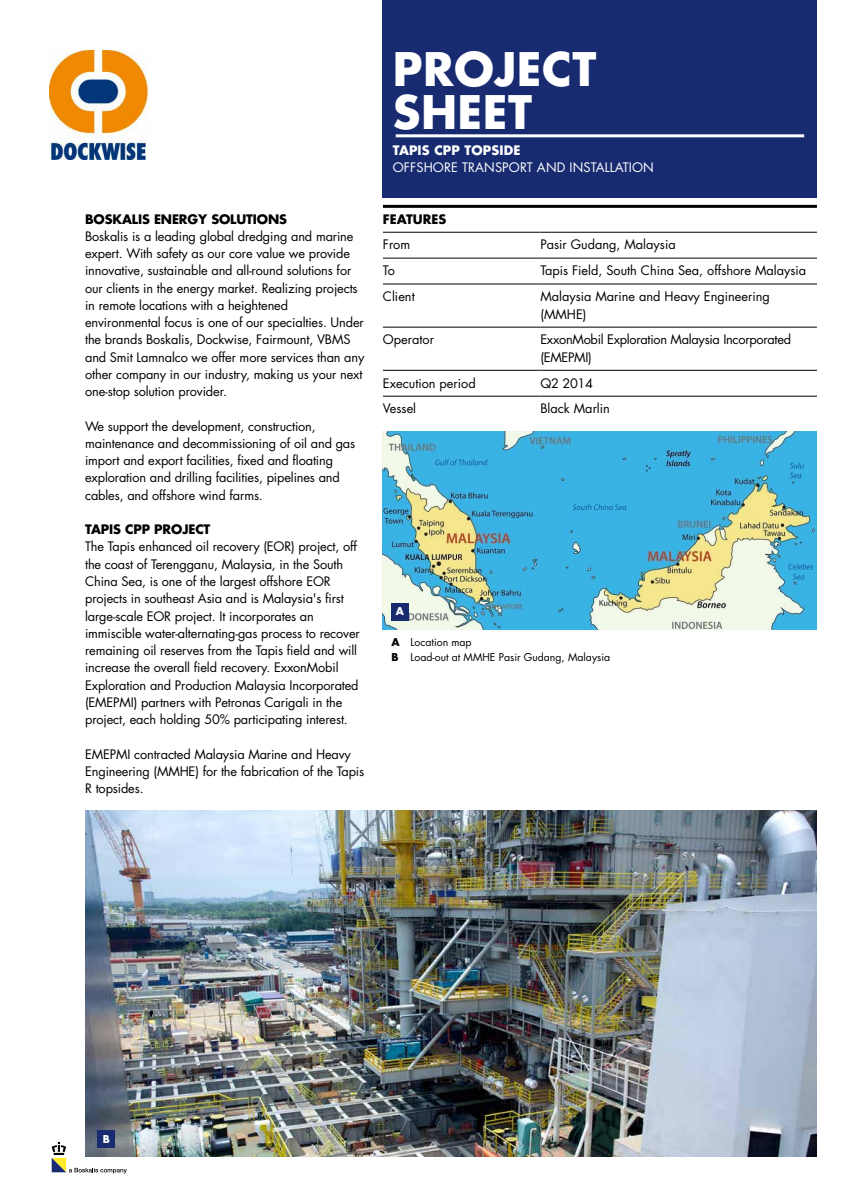
<style>
.page{position:relative;width:851px;height:1191px;background:#fff}
.page>*{position:absolute;margin:0;border:0;box-sizing:border-box;transform-origin:0 0}
.t1{font:700 45px/43px "Futura Std";letter-spacing:.01em;color:#fff}
.t2{font:12.75px/17.2px "Futura Std";letter-spacing:-.01em;color:#000}
.t3{font:700 12.75px "Futura Std";letter-spacing:-.01em;color:#000}
.t4{font:12.75px "Futura Std";letter-spacing:.01em;color:#fff}
.t5{font:700 12.75px "Futura Std";letter-spacing:.01em;color:#fff}
.t6{font:10.5px/15px "Futura Std";color:#000}
.t7{font:700 10.5px "Futura Std";color:#fff}
.s1{font-weight:700}
</style>
<div class="page">
<img style="left:50px;top:50px;width:99px;height:109px">
<svg style="left:52px;top:1142px;width:75px;height:31px"></svg>
<img style="left:85px;top:810px;width:731px;height:347px">
<div style="left:383px;top:0;width:433px;height:198px;background:#182b70"></div>
<hr style="left:395px;top:134px;width:409px;height:3px;background:#fff">
<hr style="left:383px;top:205px;width:433px;height:3px;background:#000">
<hr style="left:383px;top:258px;width:157px;height:1px;background:#000">
<hr style="left:383px;top:232px;width:157px;height:1px;background:#000">
<hr style="left:540px;top:232px;width:276px;height:1px;background:#000">
<hr style="left:383px;top:284px;width:157px;height:1px;background:#000">
<hr style="left:540px;top:284px;width:276px;height:1px;background:#000">
<hr style="left:383px;top:327px;width:157px;height:1px;background:#000">
<hr style="left:540px;top:327px;width:276px;height:1px;background:#000">
<hr style="left:383px;top:370px;width:157px;height:1px;background:#000">
<hr style="left:540px;top:370px;width:276px;height:1px;background:#000">
<hr style="left:383px;top:396px;width:157px;height:1px;background:#000">
<hr style="left:540px;top:396px;width:276px;height:1px;background:#000">
<hr style="left:540px;top:258px;width:276px;height:1px;background:#000">
<div style="left:98px;top:1130px;width:17px;height:17px;background:#182b70"></div>
<img style="left:383px;top:431px;width:433px;height:198px">
<div style="left:391px;top:603px;width:17px;height:17px;background:#182b70"></div>
<p class="t3" style="left:85px;top:210px;width:203px">BOSKALIS ENERGY SOLUTIONS</p>
<p class="t2" style="left:85px;top:228px;width:281px">Boskalis is a leading global dredging and marine expert. With safety as our core value we provide innovative, sustainable and all-round solutions for our clients in the energy market. Realizing projects in remote locations with a heightened environmental focus is one of our specialties. Under the brands Boskalis, Dockwise, Fairmount, VBMS and Smit Lamnalco we offer more services than any other company in our industry, making us your next one-stop solution provider.</p>
<p class="t2" style="left:85px;top:417px;width:272px">We support the development, construction, maintenance and decommissioning of oil and gas import and export facilities, fixed and floating exploration and drilling facilities, pipelines and cables, and offshore wind farms.</p>
<p class="t3" style="left:85px;top:521px;width:127px">TAPIS CPP PROJECT</p>
<p class="t2" style="left:85px;top:538px;width:276px">The Tapis enhanced oil recovery (EOR) project, off the coast of Terengganu, Malaysia, in the South China Sea, is one of the largest offshore EOR projects in southeast Asia and is Malaysia's first large-scale EOR project. It incorporates an immiscible water-alternating-gas process to recover remaining oil reserves from the Tapis field and will increase the overall field recovery. ExxonMobil Exploration and Production Malaysia Incorporated (EMEPMI) partners with Petronas Carigali in the project, each holding 50% participating interest.</p>
<p class="t2" style="left:85px;top:745px;width:280px">EMEPMI contracted Malaysia Marine and Heavy<br>Engineering (MMHE) for the fabrication of the Tapis<br>R topsides.</p>
<h1 class="t1" style="left:393px;top:47px;width:205px">PROJECT<br>SHEET</h1>
<p class="t5" style="left:393px;top:141px;width:129px">TAPIS CPP TOPSIDE</p>
<p class="t4" style="left:393px;top:159px;width:262px">OFFSHORE TRANSPORT AND INSTALLATION</p>
<p class="t3" style="left:383px;top:210px;width:65px">FEATURES</p>
<p class="t2" style="left:383px;top:236px;width:29px">From</p>
<p class="t2" style="left:540px;top:236px;width:137px">Pasir Gudang, Malaysia</p>
<p class="t2" style="left:383px;top:262px;width:13px">To</p>
<p class="t2" style="left:540px;top:262px;width:267px">Tapis Field, South China Sea, offshore Malaysia</p>
<p class="t2" style="left:383px;top:288px;width:33px">Client</p>
<p class="t2" style="left:540px;top:288px;width:231px">Malaysia Marine and Heavy Engineering (MMHE)</p>
<p class="t2" style="left:383px;top:331px;width:53px">Operator</p>
<p class="t2" style="left:540px;top:331px;width:252px">ExxonMobil Exploration Malaysia Incorporated (EMEPMI)</p>
<p class="t2" style="left:383px;top:374px;width:94px">Execution period</p>
<p class="t2" style="left:540px;top:374px;width:54px">Q2 2014</p>
<p class="t2" style="left:383px;top:400px;width:35px">Vessel</p>
<p class="t2" style="left:540px;top:400px;width:71px">Black Marlin</p>
<p class="t7" style="left:396px;top:604px;width:10px">A</p>
<p class="t6" style="left:391px;top:635px;width:220px"><span class="s1">A</span> Location map<br><span class="s1">B</span> Load-out at MMHE Pasir Gudang, Malaysia</p>
<p class="t7" style="left:103px;top:1131px;width:9px">B</p>
</div>
